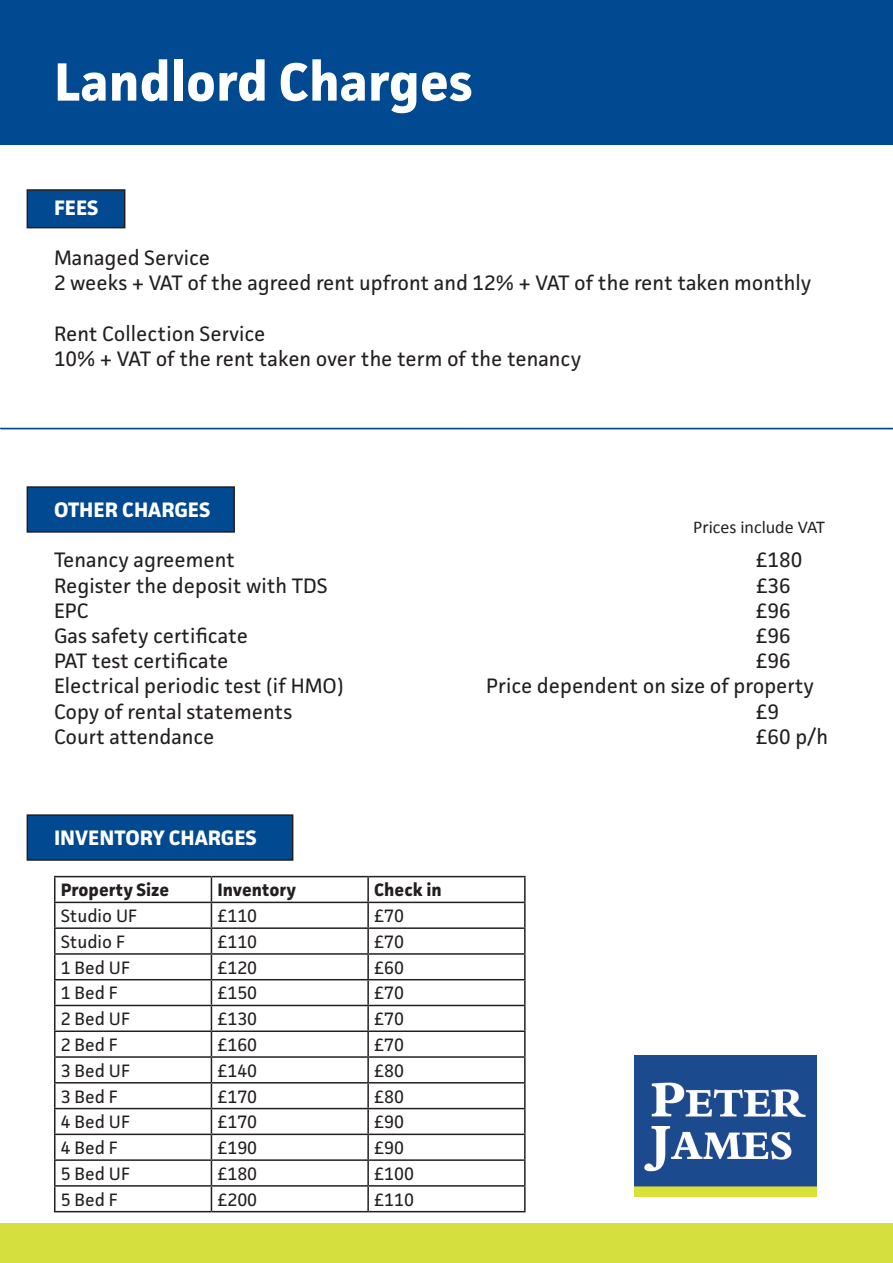
<style>
.page{position:relative;width:893px;height:1263px;background:#fff}
.page>*{position:absolute;margin:0;border:0;box-sizing:border-box;transform-origin:0 0}
.t1{font:700 54px "Facit";color:#fff}
.t2{font:21px "Facit";color:#231f20}
.t3{font:700 21px "Facit";color:#fff}
.t4{font:18px "Facit";color:#231f20}
.t5{font:700 18px "Facit";color:#231f20}
.t6{font:18px "Calibri";color:#231f20}
</style>
<div class="page">
<div style="left:0;top:0;width:893px;height:145px;background:#014990"></div>
<div style="left:27px;top:815px;width:266px;height:45px;background:#014990"></div>
<div style="left:27px;top:814px;width:266px;height:47px;border:2px solid #231f20"></div>
<div style="left:27px;top:487px;width:207px;height:45px;background:#014990"></div>
<div style="left:27px;top:486px;width:208px;height:47px;border:2px solid #231f20"></div>
<div style="left:27px;top:190px;width:98px;height:38px;background:#014990"></div>
<div style="left:27px;top:189px;width:98px;height:39px;border:2px solid #231f20"></div>
<hr style="left:54px;top:876px;width:157px;height:1px;background:#231f20">
<hr style="left:54px;top:877px;width:2px;height:25px;background:#231f20">
<hr style="left:211px;top:876px;width:157px;height:1px;background:#231f20">
<hr style="left:368px;top:876px;width:158px;height:1px;background:#231f20">
<hr style="left:367px;top:877px;width:2px;height:25px;background:#231f20">
<hr style="left:524px;top:877px;width:2px;height:25px;background:#231f20">
<hr style="left:54px;top:902px;width:157px;height:1px;background:#231f20">
<hr style="left:54px;top:903px;width:2px;height:24px;background:#231f20">
<hr style="left:211px;top:902px;width:157px;height:1px;background:#231f20">
<hr style="left:368px;top:902px;width:158px;height:1px;background:#231f20">
<hr style="left:367px;top:903px;width:2px;height:24px;background:#231f20">
<hr style="left:524px;top:903px;width:2px;height:24px;background:#231f20">
<hr style="left:54px;top:927px;width:157px;height:2px;background:#231f20">
<hr style="left:54px;top:929px;width:2px;height:24px;background:#231f20">
<hr style="left:211px;top:927px;width:157px;height:2px;background:#231f20">
<hr style="left:368px;top:927px;width:158px;height:2px;background:#231f20">
<hr style="left:367px;top:929px;width:2px;height:24px;background:#231f20">
<hr style="left:524px;top:929px;width:2px;height:24px;background:#231f20">
<hr style="left:54px;top:953px;width:157px;height:2px;background:#231f20">
<hr style="left:54px;top:955px;width:2px;height:24px;background:#231f20">
<hr style="left:211px;top:953px;width:157px;height:2px;background:#231f20">
<hr style="left:368px;top:953px;width:158px;height:2px;background:#231f20">
<hr style="left:367px;top:955px;width:2px;height:24px;background:#231f20">
<hr style="left:524px;top:955px;width:2px;height:24px;background:#231f20">
<hr style="left:54px;top:979px;width:157px;height:1px;background:#231f20">
<hr style="left:54px;top:980px;width:2px;height:25px;background:#231f20">
<hr style="left:211px;top:979px;width:157px;height:1px;background:#231f20">
<hr style="left:368px;top:979px;width:158px;height:1px;background:#231f20">
<hr style="left:367px;top:980px;width:2px;height:25px;background:#231f20">
<hr style="left:524px;top:980px;width:2px;height:25px;background:#231f20">
<hr style="left:54px;top:1005px;width:157px;height:1px;background:#231f20">
<hr style="left:54px;top:1006px;width:2px;height:24px;background:#231f20">
<hr style="left:211px;top:1005px;width:157px;height:1px;background:#231f20">
<hr style="left:368px;top:1005px;width:158px;height:1px;background:#231f20">
<hr style="left:367px;top:1006px;width:2px;height:24px;background:#231f20">
<hr style="left:524px;top:1006px;width:2px;height:24px;background:#231f20">
<hr style="left:54px;top:1030px;width:157px;height:2px;background:#231f20">
<hr style="left:54px;top:1032px;width:2px;height:24px;background:#231f20">
<hr style="left:211px;top:1030px;width:157px;height:2px;background:#231f20">
<hr style="left:368px;top:1030px;width:158px;height:2px;background:#231f20">
<hr style="left:367px;top:1032px;width:2px;height:24px;background:#231f20">
<hr style="left:524px;top:1032px;width:2px;height:24px;background:#231f20">
<hr style="left:54px;top:1056px;width:157px;height:2px;background:#231f20">
<hr style="left:54px;top:1058px;width:2px;height:24px;background:#231f20">
<hr style="left:211px;top:1056px;width:157px;height:2px;background:#231f20">
<hr style="left:368px;top:1056px;width:158px;height:2px;background:#231f20">
<hr style="left:367px;top:1058px;width:2px;height:24px;background:#231f20">
<hr style="left:524px;top:1058px;width:2px;height:24px;background:#231f20">
<hr style="left:54px;top:1082px;width:157px;height:1px;background:#231f20">
<hr style="left:54px;top:1083px;width:2px;height:25px;background:#231f20">
<hr style="left:211px;top:1082px;width:157px;height:1px;background:#231f20">
<hr style="left:368px;top:1082px;width:158px;height:1px;background:#231f20">
<hr style="left:367px;top:1083px;width:2px;height:25px;background:#231f20">
<hr style="left:524px;top:1083px;width:2px;height:25px;background:#231f20">
<hr style="left:54px;top:1108px;width:157px;height:1px;background:#231f20">
<hr style="left:54px;top:1109px;width:2px;height:24px;background:#231f20">
<hr style="left:211px;top:1108px;width:157px;height:1px;background:#231f20">
<hr style="left:368px;top:1108px;width:158px;height:1px;background:#231f20">
<hr style="left:367px;top:1109px;width:2px;height:24px;background:#231f20">
<hr style="left:524px;top:1109px;width:2px;height:24px;background:#231f20">
<hr style="left:54px;top:1133px;width:157px;height:2px;background:#231f20">
<hr style="left:54px;top:1135px;width:2px;height:24px;background:#231f20">
<hr style="left:211px;top:1133px;width:157px;height:2px;background:#231f20">
<hr style="left:368px;top:1133px;width:158px;height:2px;background:#231f20">
<hr style="left:367px;top:1135px;width:2px;height:24px;background:#231f20">
<hr style="left:524px;top:1135px;width:2px;height:24px;background:#231f20">
<hr style="left:54px;top:1159px;width:157px;height:2px;background:#231f20">
<hr style="left:54px;top:1161px;width:2px;height:24px;background:#231f20">
<hr style="left:211px;top:1159px;width:157px;height:2px;background:#231f20">
<hr style="left:368px;top:1159px;width:158px;height:2px;background:#231f20">
<hr style="left:367px;top:1161px;width:2px;height:24px;background:#231f20">
<hr style="left:524px;top:1161px;width:2px;height:24px;background:#231f20">
<hr style="left:54px;top:1185px;width:157px;height:2px;background:#231f20">
<hr style="left:54px;top:1187px;width:2px;height:24px;background:#231f20">
<hr style="left:211px;top:1185px;width:157px;height:2px;background:#231f20">
<svg style="left:211px;top:877px;width:1px;height:334px"></svg>
<hr style="left:368px;top:1185px;width:158px;height:2px;background:#231f20">
<hr style="left:367px;top:1187px;width:2px;height:24px;background:#231f20">
<hr style="left:524px;top:1187px;width:2px;height:24px;background:#231f20">
<hr style="left:54px;top:1211px;width:157px;height:1px;background:#231f20">
<hr style="left:211px;top:1211px;width:157px;height:1px;background:#231f20">
<hr style="left:368px;top:1211px;width:158px;height:1px;background:#231f20">
<img style="left:635px;top:1056px;width:181px;height:140px">
<svg style="left:0;top:427px;width:893px;height:3px;background:#6f97c0"></svg>
<div style="left:0;top:1224px;width:893px;height:39px;background:#d5df3e"></div>
<p class="t1" style="left:54px;top:48px;width:420px">Landlord Charges</p>
<p class="t3" style="left:54px;top:194px;width:46px">FEES</p>
<p class="t2" style="left:54px;top:245px;width:158px">Managed Service</p>
<p class="t2" style="left:54px;top:270px;width:759px">2 weeks + VAT of the agreed rent upfront and 12% + VAT of the rent taken monthly</p>
<p class="t2" style="left:54px;top:320px;width:213px">Rent Collection Service</p>
<p class="t2" style="left:54px;top:345px;width:529px">10% + VAT of the rent taken over the term of the tenancy</p>
<p class="t3" style="left:54px;top:497px;width:158px">OTHER CHARGES</p>
<p class="t2" style="left:54px;top:547px;width:182px">Tenancy agreement</p>
<p class="t2" style="left:756px;top:547px;width:48px">£180</p>
<p class="t2" style="left:54px;top:572px;width:275px">Register the deposit with TDS</p>
<p class="t2" style="left:756px;top:572px;width:36px">£36</p>
<p class="t2" style="left:54px;top:597px;width:37px">EPC</p>
<p class="t2" style="left:756px;top:597px;width:36px">£96</p>
<p class="t2" style="left:54px;top:623px;width:195px">Gas safety certificate</p>
<p class="t2" style="left:756px;top:623px;width:36px">£96</p>
<p class="t2" style="left:54px;top:648px;width:176px">PAT test certificate</p>
<p class="t2" style="left:756px;top:648px;width:36px">£96</p>
<p class="t2" style="left:54px;top:673px;width:291px">Electrical periodic test (if HMO)</p>
<p class="t2" style="left:486px;top:673px;width:330px">Price dependent on size of property</p>
<p class="t2" style="left:54px;top:698px;width:240px">Copy of rental statements</p>
<p class="t2" style="left:756px;top:698px;width:25px">£9</p>
<p class="t2" style="left:54px;top:723px;width:162px">Court attendance</p>
<p class="t2" style="left:756px;top:723px;width:74px">£60 p/h</p>
<p class="t6" style="left:693px;top:516px;width:133px">Prices include VAT</p>
<p class="t3" style="left:54px;top:824px;width:204px">INVENTORY CHARGES</p>
<p class="t5" style="left:61px;top:879px;width:110px">Property Size</p>
<p class="t5" style="left:217px;top:879px;width:80px">Inventory</p>
<p class="t5" style="left:374px;top:879px;width:69px">Check in</p>
<p class="t4" style="left:61px;top:905px;width:78px">Studio UF</p>
<p class="t4" style="left:217px;top:905px;width:41px">£110</p>
<p class="t4" style="left:374px;top:905px;width:31px">£70</p>
<p class="t4" style="left:61px;top:930px;width:66px">Studio F</p>
<p class="t4" style="left:217px;top:930px;width:41px">£110</p>
<p class="t4" style="left:374px;top:930px;width:31px">£70</p>
<p class="t4" style="left:61px;top:956px;width:71px">1 Bed UF</p>
<p class="t4" style="left:217px;top:956px;width:41px">£120</p>
<p class="t4" style="left:374px;top:956px;width:31px">£60</p>
<p class="t4" style="left:61px;top:982px;width:59px">1 Bed F</p>
<p class="t4" style="left:217px;top:982px;width:41px">£150</p>
<p class="t4" style="left:374px;top:982px;width:31px">£70</p>
<p class="t4" style="left:61px;top:1008px;width:71px">2 Bed UF</p>
<p class="t4" style="left:217px;top:1008px;width:41px">£130</p>
<p class="t4" style="left:374px;top:1008px;width:31px">£70</p>
<p class="t4" style="left:61px;top:1033px;width:59px">2 Bed F</p>
<p class="t4" style="left:217px;top:1033px;width:41px">£160</p>
<p class="t4" style="left:374px;top:1033px;width:31px">£70</p>
<p class="t4" style="left:61px;top:1059px;width:71px">3 Bed UF</p>
<p class="t4" style="left:217px;top:1059px;width:41px">£140</p>
<p class="t4" style="left:374px;top:1059px;width:31px">£80</p>
<p class="t4" style="left:61px;top:1085px;width:59px">3 Bed F</p>
<p class="t4" style="left:217px;top:1085px;width:41px">£170</p>
<p class="t4" style="left:374px;top:1085px;width:31px">£80</p>
<p class="t4" style="left:61px;top:1111px;width:71px">4 Bed UF</p>
<p class="t4" style="left:217px;top:1111px;width:41px">£170</p>
<p class="t4" style="left:374px;top:1111px;width:31px">£90</p>
<p class="t4" style="left:61px;top:1137px;width:59px">4 Bed F</p>
<p class="t4" style="left:217px;top:1137px;width:41px">£190</p>
<p class="t4" style="left:374px;top:1137px;width:31px">£90</p>
<p class="t4" style="left:61px;top:1162px;width:71px">5 Bed UF</p>
<p class="t4" style="left:217px;top:1162px;width:41px">£180</p>
<p class="t4" style="left:374px;top:1162px;width:41px">£100</p>
<p class="t4" style="left:61px;top:1188px;width:59px">5 Bed F</p>
<p class="t4" style="left:217px;top:1188px;width:41px">£200</p>
<p class="t4" style="left:374px;top:1188px;width:41px">£110</p>
</div>
